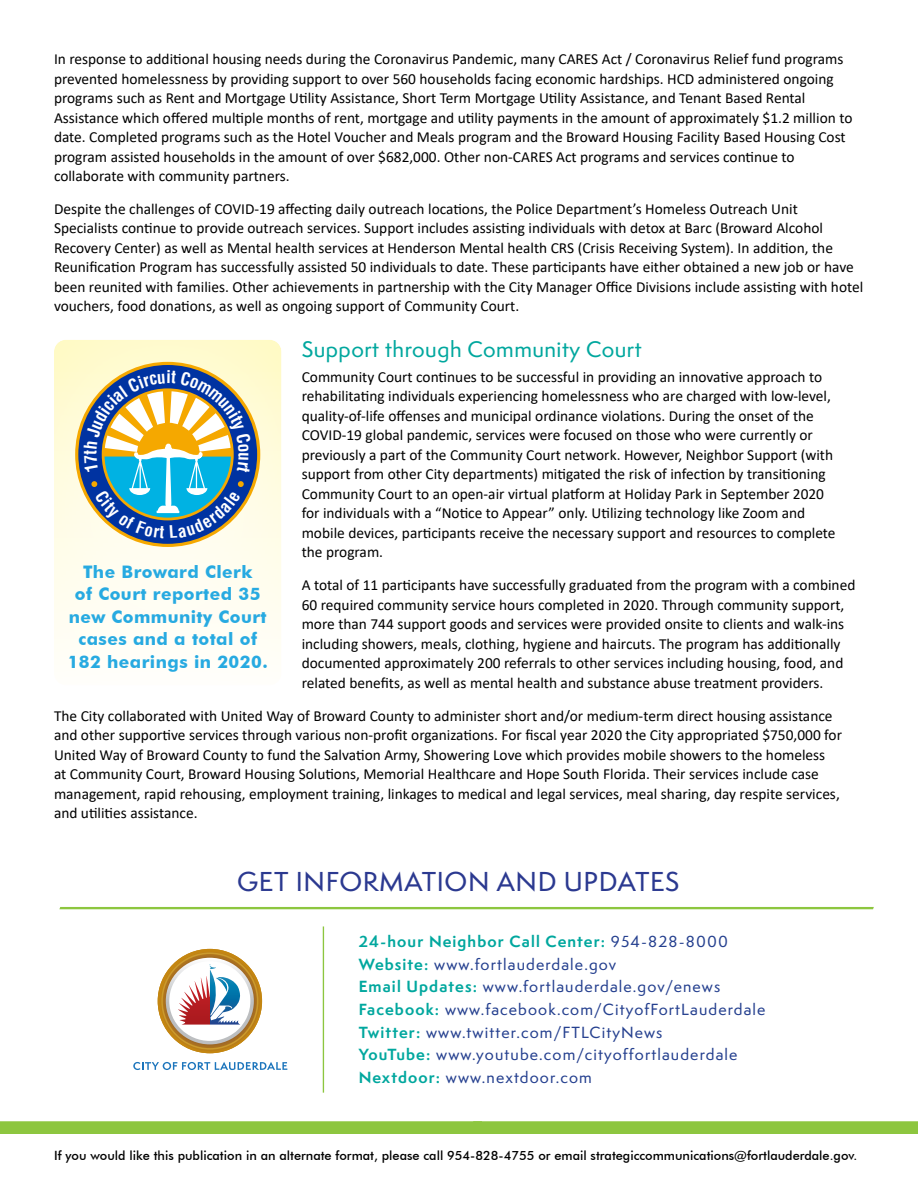
<style>
.page{position:relative;width:918px;height:1188px;background:#fff}
.page>*{position:absolute;margin:0;border:0;box-sizing:border-box;transform-origin:0 0}
.t1{font:500 25.2px "Semplicita Pro";letter-spacing:.025em;color:#2b3990}
.t2{font:500 20.7px "Semplicita Pro";letter-spacing:.025em;color:#00a79e}
.t3{font:700 17.25px/22.5px "Futura BT";letter-spacing:.025em;color:#27aae1;text-align:center}
.t4{font:15.3px/19.5px "Calibri";color:#000}
.t5{font:500 14.85px/22.6px "Semplicita Pro";letter-spacing:.075em;color:#25408f}
.t6{font:500 12.75px "Futura BT";color:#000}
.s1{font-weight:700;color:#00a79e}
</style>
<div class="page">
<hr style="left:59px;top:907px;width:815px;height:2px;background:#8dc63f">
<svg style="left:158px;top:949px;width:104px;height:104px"></svg>
<svg style="left:133px;top:1062px;width:154px;height:8px"></svg>
<hr style="left:323px;top:926px;width:1px;height:167px;background:#8dc63f">
<svg style="left:0;top:1121px;width:918px;height:13px;background:#8fc743"></svg>
<div style="left:53px;top:333px;width:230px;height:354px;background:#fff;opacity:.75"></div>
<svg style="left:77px;top:363px;width:182px;height:182px"></svg>
<svg style="left:84px;top:370px;width:167px;height:168px;background:#7094a2"></svg>
<p class="t4" style="left:54px;top:49px;width:800px">In response to additional housing needs during the Coronavirus Pandemic, many CARES Act / Coronavirus Relief fund programs prevented homelessness by providing support to over 560 households facing economic hardships. HCD administered ongoing programs such as Rent and Mortgage Utility Assistance, Short Term Mortgage Utility Assistance, and Tenant Based Rental Assistance which offered multiple months of rent, mortgage and utility payments in the amount of approximately $1.2 million to date. Completed programs such as the Hotel Voucher and Meals program and the Broward Housing Facility Based Housing Cost program assisted households in the amount of over $682,000. Other non-CARES Act programs and services continue to collaborate with community partners.</p>
<p class="t4" style="left:54px;top:199px;width:811px">Despite the challenges of COVID-19 affecting daily outreach locations, the Police Department’s Homeless Outreach Unit Specialists continue to provide outreach services. Support includes assisting individuals with detox at Barc (Broward Alcohol Recovery Center) as well as Mental health services at Henderson Mental health CRS (Crisis Receiving System). In addition, the Reunification Program has successfully assisted 50 individuals to date. These participants have either obtained a new job or have been reunited with families. Other achievements in partnership with the City Manager Office Divisions include assisting with hotel vouchers, food donations, as well as ongoing support of Community Court.</p>
<h2 class="t2" style="left:302px;top:334px;width:341px">Support through Community Court</h2>
<p class="t4" style="left:302px;top:367px;width:535px">Community Court continues to be successful in providing an innovative approach to rehabilitating individuals experiencing homelessness who are charged with low-level, quality-of-life offenses and municipal ordinance violations. During the onset of the COVID-19 global pandemic, services were focused on those who were currently or previously a part of the Community Court network. However, Neighbor Support (with support from other City departments) mitigated the risk of infection by transitioning Community Court to an open-air virtual platform at Holiday Park in September 2020 for individuals with a “Notice to Appear” only. Utilizing technology like Zoom and mobile devices, participants receive the necessary support and resources to complete the program.</p>
<p class="t4" style="left:302px;top:575px;width:555px">A total of 11 participants have successfully graduated from the program with a combined 60 required community service hours completed in 2020. Through community support, more than 744 support goods and services were provided onsite to clients and walk-ins including showers, meals, clothing, hygiene and haircuts. The program has additionally documented approximately 200 referrals to other services including housing, food, and related benefits, as well as mental health and substance abuse treatment providers.</p>
<p class="t4" style="left:54px;top:706px;width:790px">The City collaborated with United Way of Broward County to administer short and/or medium-term direct housing assistance and other supportive services through various non-profit organizations. For fiscal year 2020 the City appropriated $750,000 for United Way of Broward County to fund the Salvation Army, Showering Love which provides mobile showers to the homeless<br>at Community Court, Broward Housing Solutions, Memorial Healthcare and Hope South Florida. Their services include case management, rapid rehousing, employment training, linkages to medical and legal services, meal sharing, day respite services, and utilities assistance.</p>
<p class="t3" style="left:68px;top:560px;width:202px">The Broward Clerk<br>of Court reported 35 new Community Court cases and a total of<br>182 hearings in 2020.</p>
<h1 class="t1" style="left:237px;top:864px;width:444px">GET INFORMATION AND UPDATES</h1>
<p class="t5" style="left:359px;top:930px;width:408px"><span class="s1">24-hour Neighbor Call Center:</span> 954-828-8000<br><span class="s1">Website:</span> www.fortlauderdale.gov<br><span class="s1">Email Updates:</span> www.fortlauderdale.gov/enews <span class="s1">Facebook:</span> www.facebook.com/CityofFortLauderdale <span class="s1">Twitter:</span> www.twitter.com/FTLCityNews<br><span class="s1">YouTube:</span> www.youtube.com/cityoffortlauderdale <span class="s1">Nextdoor:</span> www.nextdoor.com</p>
<p class="t6" style="left:54px;top:1148px;width:805px">If you would like this publication in an alternate format, please call 954-828-4755 or email strategiccommunications@fortlauderdale.gov.</p>
</div>
